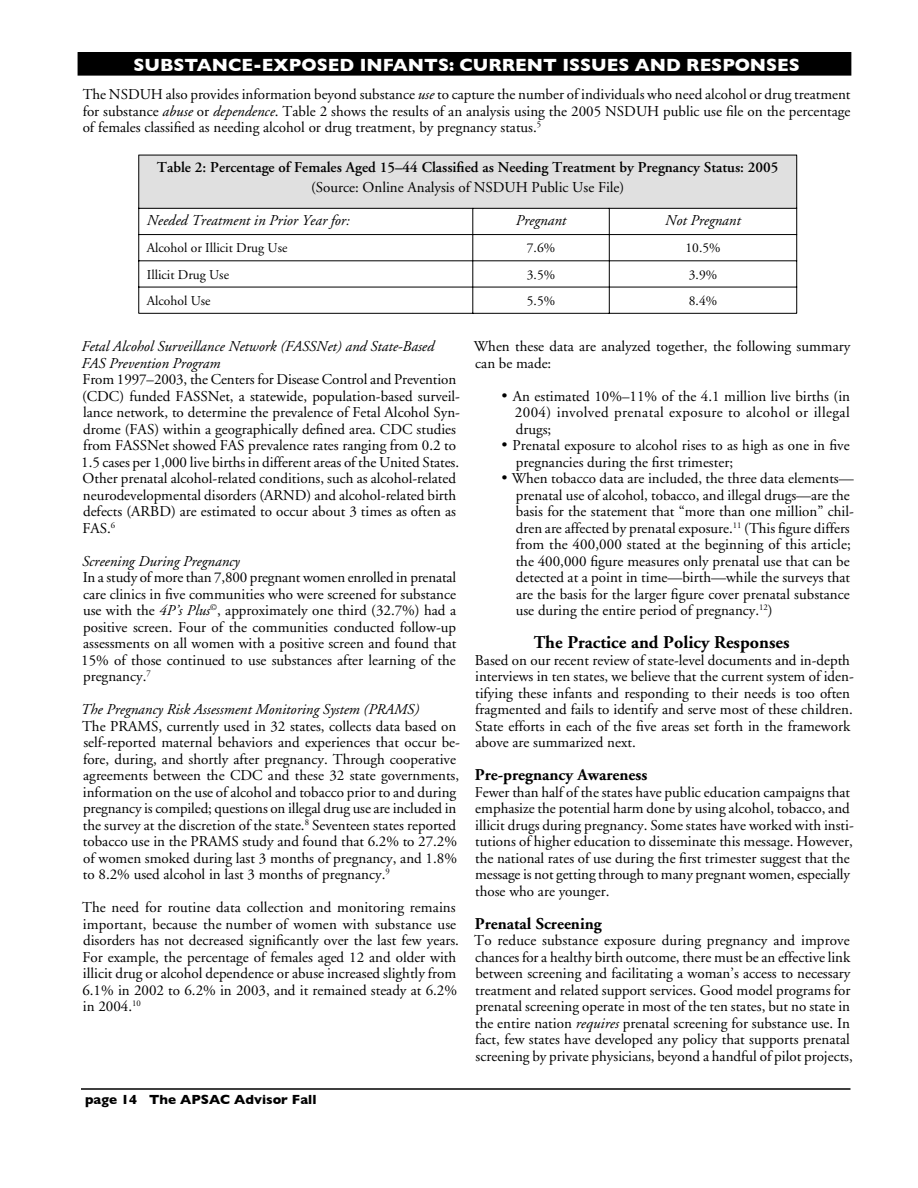
<style>
.page{position:relative;width:918px;height:1188px;background:#fff}
.page>*{position:absolute;margin:0;border:0;box-sizing:border-box;transform-origin:0 0}
.t1{font:700 18px "Gill Sans";color:#fff}
.t2{font:700 18px "Adobe Garamond";color:#000}
.t3{font:700 16.5px "Adobe Garamond";color:#000}
.t4{font:15px/16.5px "Adobe Garamond";color:#000}
.t5{font:italic 15px/16.5px "Adobe Garamond";color:#000}
.t6{font:600 15px "Adobe Garamond";color:#000}
.t7{font:13.5px "Adobe Garamond";color:#000}
.t8{font:700 13.5px "Gill Sans";color:#000}
.s1{font-style:italic}
.s2{color:#fff}
</style>
<div class="page">
<div style="left:78px;top:53px;width:773px;height:22px;background:#000"></div>
<div style="left:78px;top:52px;width:773px;height:24px;border:2px solid #000"></div>
<hr style="left:81px;top:1088px;width:769px;height:2px;background:#000">
<div style="left:139px;top:155px;width:658px;height:53px;background:#e0e0e0"></div>
<hr style="left:138px;top:155px;width:335px;height:1px;background:#000">
<hr style="left:138px;top:155px;width:1px;height:53px;background:#000">
<hr style="left:473px;top:155px;width:136px;height:1px;background:#000">
<hr style="left:609px;top:155px;width:188px;height:1px;background:#000">
<hr style="left:796px;top:155px;width:1px;height:53px;background:#000">
<hr style="left:138px;top:208px;width:334px;height:1px;background:#000">
<hr style="left:473px;top:208px;width:136px;height:1px;background:#000">
<hr style="left:610px;top:208px;width:187px;height:1px;background:#000">
<hr style="left:138px;top:234px;width:335px;height:1px;background:#000">
<hr style="left:473px;top:234px;width:137px;height:1px;background:#000">
<hr style="left:610px;top:234px;width:187px;height:1px;background:#000">
<hr style="left:138px;top:260px;width:335px;height:1px;background:#000">
<hr style="left:473px;top:260px;width:137px;height:1px;background:#000">
<hr style="left:610px;top:260px;width:187px;height:1px;background:#000">
<hr style="left:138px;top:287px;width:335px;height:1px;background:#000">
<svg style="left:138px;top:209px;width:1px;height:104px"></svg>
<hr style="left:473px;top:287px;width:137px;height:1px;background:#000">
<svg style="left:472px;top:208px;width:1px;height:106px"></svg>
<hr style="left:610px;top:287px;width:187px;height:1px;background:#000">
<svg style="left:609px;top:208px;width:1px;height:106px"></svg>
<svg style="left:796px;top:209px;width:1px;height:104px"></svg>
<hr style="left:138px;top:313px;width:334px;height:1px;background:#000">
<hr style="left:473px;top:313px;width:136px;height:1px;background:#000">
<hr style="left:610px;top:313px;width:187px;height:1px;background:#000">
<p class="t1" style="left:133px;top:54px;width:668px">SUBSTANCE-EXPOSED INFANTS: CURRENT ISSUES AND RESPONSES</p>
<p class="t4" style="left:83px;top:86px;width:769px;text-align:justify">The NSDUH also provides information beyond substance <span class="s1">use</span> to capture the number of individuals who need alcohol or drug treatment for substance <span class="s1">abuse</span> or <span class="s1">dependence</span>. Table 2 shows the results of an analysis using the 2005 NSDUH public use file on the percentage of females classified as needing alcohol or drug treatment, by pregnancy status.<sup>5</sup></p>
<p class="t6" style="left:157px;top:159px;width:623px">Table 2: Percentage of Females Aged 15–44 Classified as Needing Treatment by Pregnancy Status: 2005</p>
<p class="t4" style="left:311px;top:179px;width:315px">(Source: Online Analysis of NSDUH Public Use File)</p>
<p class="t5" style="left:147px;top:213px;width:205px">Needed Treatment in Prior Year for:</p>
<p class="t5" style="left:516px;top:213px;width:52px">Pregnant</p>
<p class="t5" style="left:665px;top:213px;width:77px">Not Pregnant</p>
<p class="t7" style="left:147px;top:241px;width:142px">Alcohol or Illicit Drug Use</p>
<p class="t7" style="left:527px;top:241px;width:30px">7.6%</p>
<p class="t7" style="left:686px;top:241px;width:37px">10.5%</p>
<p class="t7" style="left:147px;top:267px;width:84px">Illicit Drug Use</p>
<p class="t7" style="left:527px;top:267px;width:30px">3.5%</p>
<p class="t7" style="left:689px;top:267px;width:30px">3.9%</p>
<p class="t7" style="left:147px;top:293px;width:65px">Alcohol Use</p>
<p class="t7" style="left:527px;top:293px;width:30px">5.5%</p>
<p class="t7" style="left:689px;top:293px;width:30px">8.4%</p>
<p class="t5" style="left:81px;top:339px;width:354px">Fetal Alcohol Surveillance Network (FASSNet) and State-Based<br>FAS Prevention Program</p>
<p class="t4" style="left:81px;top:371px;width:380px">From 1997–2003, the Centers for Disease Control and Prevention (CDC) funded FASSNet, a statewide, population-based surveil&shy;lance network, to determine the prevalence of Fetal Alcohol Syn&shy;drome (FAS) within a geographically defined area. CDC studies from FASSNet showed FAS prevalence rates ranging from 0.2 to 1.5 cases per 1,000 live births in different areas of the United States.<br>Other prenatal alcohol-related conditions, such as alcohol-related neurodevelopmental disorders (ARND) and alcohol-related birth defects (ARBD) are estimated to occur about 3 times as often as FAS.<sup>6</sup></p>
<p class="t5" style="left:82px;top:553px;width:159px">Screening During Pregnancy</p>
<p class="t4" style="left:81px;top:569px;width:377px;text-align:justify">In a study of more than 7,800 pregnant women enrolled in prenatal care clinics in five communities who were screened for substance use with the <span class="s1">4P’s Plus</span><sup>©</sup>, approximately one third (32.7%) had a positive screen. Four of the communities conducted follow-up assessments on all women with a positive screen and found that 15% of those continued to use substances after learning of the pregnancy.<sup>7</sup></p>
<p class="t5" style="left:81px;top:702px;width:340px">The Pregnancy Risk Assessment Monitoring System (PRAMS)</p>
<p class="t4" style="left:82px;top:718px;width:380px">The PRAMS, currently used in 32 states, collects data based on self-reported maternal behaviors and experiences that occur be&shy;fore, during, and shortly after pregnancy. Through cooperative agreements between the CDC and these 32 state governments, information on the use of alcohol and tobacco prior to and during pregnancy is compiled; questions on illegal drug use are included in the survey at the discretion of the state.<sup>8</sup> Seventeen states reported tobacco use in the PRAMS study and found that 6.2% to 27.2% of women smoked during last 3 months of pregnancy, and 1.8% to 8.2% used alcohol in last 3 months of pregnancy.<sup>9</sup></p>
<p class="t4" style="left:82px;top:900px;width:378px">The need for routine data collection and monitoring remains important, because the number of women with substance use disorders has not decreased significantly over the last few years.<br>For example, the percentage of females aged 12 and older with illicit drug or alcohol dependence or abuse increased slightly from 6.1% in 2002 to 6.2% in 2003, and it remained steady at 6.2% in 2004.<sup>10</sup></p>
<p class="t8" style="left:85px;top:1092px;width:269px">page 14 The APSAC Advisor Fall <span class="s2">2007</span></p>
<p class="t4" style="left:474px;top:338px;width:378px">When these data are analyzed together, the following summary can be made:</p>
<p class="t4" style="left:515px;top:388px;width:337px;text-align:justify;text-indent:-14px">• An estimated 10%–11% of the 4.1 million live births (in 2004) involved prenatal exposure to alcohol or illegal drugs;</p>
<p class="t4" style="left:516px;top:437px;width:335px;text-indent:-15px">• Prenatal exposure to alcohol rises to as high as one in five pregnancies during the first trimester;</p>
<p class="t4" style="left:516px;top:470px;width:340px;text-indent:-14px">• When tobacco data are included, the three data elements— prenatal use of alcohol, tobacco, and illegal drugs—are the basis for the statement that “more than one million” chil&shy;dren are affected by prenatal exposure.<sup>11</sup> (This figure differs from the 400,000 stated at the beginning of this article; the 400,000 figure measures only prenatal use that can be detected at a point in time—birth—while the surveys that are the basis for the larger figure cover prenatal substance use during the entire period of pregnancy.<sup>12</sup>)</p>
<p class="t2" style="left:534px;top:633px;width:257px">The Practice and Policy Responses</p>
<p class="t4" style="left:475px;top:652px;width:380px">Based on our recent review of state-level documents and in-depth interviews in ten states, we believe that the current system of iden&shy;tifying these infants and responding to their needs is too often fragmented and fails to identify and serve most of these children.<br>State efforts in each of the five areas set forth in the framework above are summarized next.</p>
<p class="t3" style="left:475px;top:766px;width:174px">Pre-pregnancy Awareness</p>
<p class="t4" style="left:475px;top:784px;width:381px">Fewer than half of the states have public education campaigns that emphasize the potential harm done by using alcohol, tobacco, and illicit drugs during pregnancy. Some states have worked with insti&shy;tutions of higher education to disseminate this message. However, the national rates of use during the first trimester suggest that the message is not getting through to many pregnant women, especially those who are younger.</p>
<p class="t3" style="left:475px;top:914px;width:128px">Prenatal Screening</p>
<p class="t4" style="left:474px;top:933px;width:380px">To reduce substance exposure during pregnancy and improve chances for a healthy birth outcome, there must be an effective link between screening and facilitating a woman’s access to necessary treatment and related support services. Good model programs for prenatal screening operate in most of the ten states, but no state in the entire nation <span class="s1">requires</span> prenatal screening for substance use. In fact, few states have developed any policy that supports prenatal screening by private physicians, beyond a handful of pilot projects,</p>
</div>
